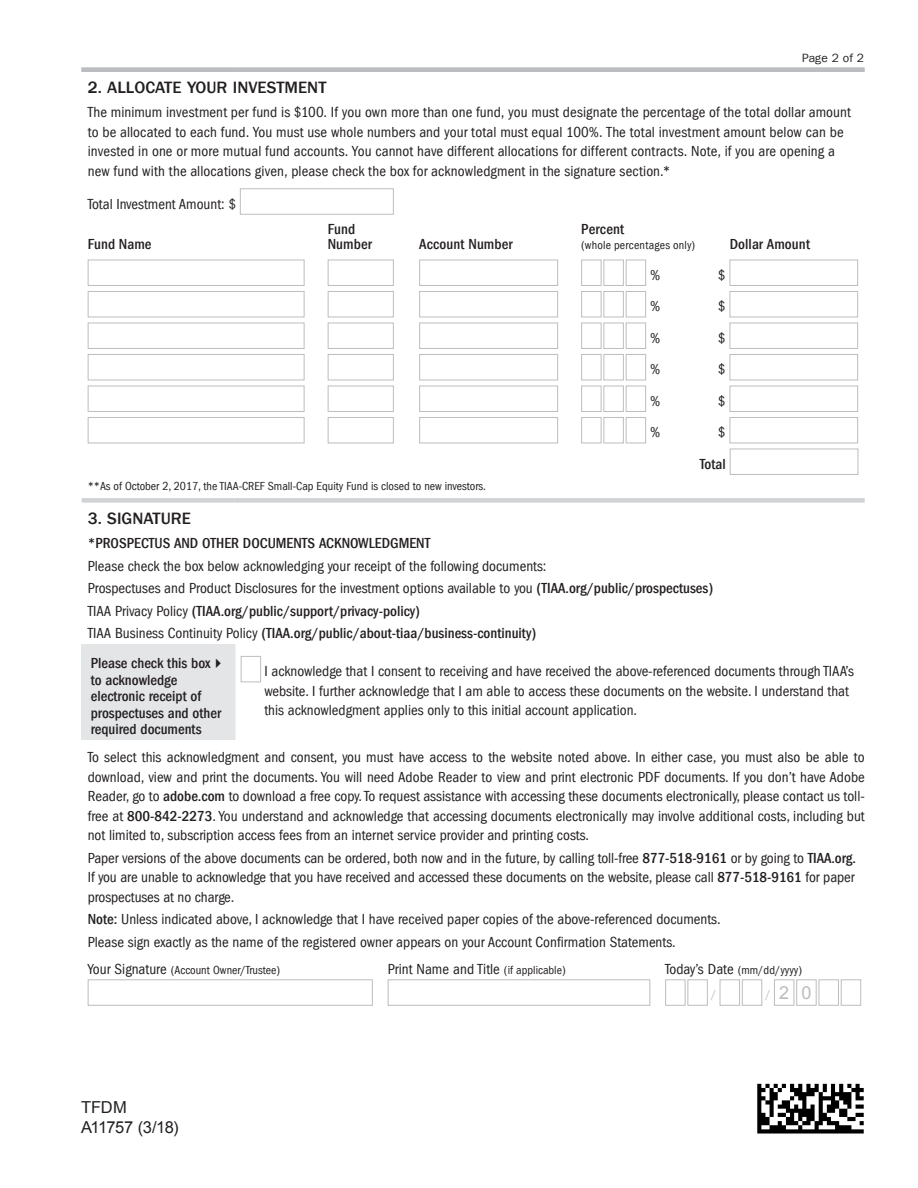
<style>
.page{position:relative;width:918px;height:1188px;background:#fff}
.page>*{position:absolute;margin:0;border:0;box-sizing:border-box;transform-origin:0 0}
.t1{font:18px "Arial";color:#bcbdc0}
.t2{font:500 16.5px "Franklin Gothic LT Com";color:#231f20}
.t3{font:16.5px/19.5px "Arial";letter-spacing:-.025em;color:#231f20}
.t4{font:condensed 15px/19.5px "Franklin Gothic LT Com";color:#231f20}
.t5{font:500 condensed 15px/16.5px "Franklin Gothic LT Com";color:#231f20}
.t6{font:condensed 12px/24px "Franklin Gothic LT Com";color:#231f20}
.t7{font:12px "Franklin Gothic LT Com";letter-spacing:.01em;color:#231f20}
.s1{font-weight:500}
.s2{font-size:15px}
.s3{font-size:12px}
.s4{color:#bcbdc0}
.s5{font-family:"Franklin Gothic LT Com";font-stretch:condensed;font-size:12px}
</style>
<div class="page">
<div style="left:82px;top:644px;width:153px;height:96px;background:#e4e5e7"></div>
<div style="left:82px;top:67px;width:153px;height:5px;background:#bcbdc0"></div>
<div style="left:235px;top:67px;width:630px;height:5px;background:#bcbdc0"></div>
<div style="left:82px;top:498px;width:153px;height:5px;background:#d1d2d4"></div>
<div style="left:235px;top:498px;width:630px;height:5px;background:#d1d2d4"></div>
<hr style="left:81px;top:644px;width:1px;height:96px;background:#e4e5e7">
<hr style="left:234px;top:644px;width:2px;height:96px;background:#e4e5e7">
<div style="left:240px;top:188px;width:154px;height:27px;border:1px solid #bcbdc0"></div>
<div style="left:88px;top:260px;width:216px;height:26px;border:1px solid #bcbdc0"></div>
<div style="left:328px;top:260px;width:66px;height:26px;border:1px solid #bcbdc0"></div>
<div style="left:419px;top:260px;width:139px;height:26px;border:1px solid #bcbdc0"></div>
<div style="left:581px;top:260px;width:21px;height:26px;border:1px solid #bcbdc0"></div>
<div style="left:603px;top:260px;width:21px;height:26px;border:1px solid #bcbdc0"></div>
<div style="left:626px;top:260px;width:20px;height:26px;border:1px solid #bcbdc0"></div>
<div style="left:730px;top:260px;width:128px;height:26px;border:1px solid #bcbdc0"></div>
<div style="left:88px;top:291px;width:216px;height:26px;border:1px solid #bcbdc0"></div>
<div style="left:328px;top:291px;width:66px;height:26px;border:1px solid #bcbdc0"></div>
<div style="left:419px;top:291px;width:139px;height:26px;border:1px solid #bcbdc0"></div>
<div style="left:581px;top:291px;width:21px;height:26px;border:1px solid #bcbdc0"></div>
<div style="left:603px;top:291px;width:21px;height:26px;border:1px solid #bcbdc0"></div>
<div style="left:626px;top:291px;width:20px;height:26px;border:1px solid #bcbdc0"></div>
<div style="left:730px;top:291px;width:128px;height:26px;border:1px solid #bcbdc0"></div>
<div style="left:88px;top:323px;width:216px;height:26px;border:1px solid #bcbdc0"></div>
<div style="left:328px;top:323px;width:66px;height:26px;border:1px solid #bcbdc0"></div>
<div style="left:419px;top:323px;width:139px;height:26px;border:1px solid #bcbdc0"></div>
<div style="left:581px;top:323px;width:21px;height:26px;border:1px solid #bcbdc0"></div>
<div style="left:603px;top:323px;width:21px;height:26px;border:1px solid #bcbdc0"></div>
<div style="left:626px;top:323px;width:20px;height:26px;border:1px solid #bcbdc0"></div>
<div style="left:730px;top:323px;width:128px;height:26px;border:1px solid #bcbdc0"></div>
<div style="left:88px;top:354px;width:216px;height:26px;border:1px solid #bcbdc0"></div>
<div style="left:328px;top:354px;width:66px;height:26px;border:1px solid #bcbdc0"></div>
<div style="left:419px;top:354px;width:139px;height:26px;border:1px solid #bcbdc0"></div>
<div style="left:581px;top:354px;width:21px;height:26px;border:1px solid #bcbdc0"></div>
<div style="left:603px;top:354px;width:21px;height:26px;border:1px solid #bcbdc0"></div>
<div style="left:626px;top:354px;width:20px;height:26px;border:1px solid #bcbdc0"></div>
<div style="left:730px;top:354px;width:128px;height:26px;border:1px solid #bcbdc0"></div>
<div style="left:88px;top:386px;width:216px;height:26px;border:1px solid #bcbdc0"></div>
<div style="left:328px;top:386px;width:66px;height:26px;border:1px solid #bcbdc0"></div>
<div style="left:419px;top:386px;width:139px;height:26px;border:1px solid #bcbdc0"></div>
<div style="left:581px;top:386px;width:21px;height:26px;border:1px solid #bcbdc0"></div>
<div style="left:603px;top:386px;width:21px;height:26px;border:1px solid #bcbdc0"></div>
<div style="left:626px;top:386px;width:20px;height:26px;border:1px solid #bcbdc0"></div>
<div style="left:730px;top:386px;width:128px;height:26px;border:1px solid #bcbdc0"></div>
<div style="left:88px;top:417px;width:216px;height:26px;border:1px solid #bcbdc0"></div>
<div style="left:328px;top:417px;width:66px;height:26px;border:1px solid #bcbdc0"></div>
<div style="left:419px;top:417px;width:139px;height:26px;border:1px solid #bcbdc0"></div>
<div style="left:581px;top:417px;width:21px;height:26px;border:1px solid #bcbdc0"></div>
<div style="left:603px;top:417px;width:21px;height:26px;border:1px solid #bcbdc0"></div>
<div style="left:626px;top:417px;width:20px;height:26px;border:1px solid #bcbdc0"></div>
<div style="left:730px;top:417px;width:128px;height:26px;border:1px solid #bcbdc0"></div>
<div style="left:730px;top:449px;width:128px;height:26px;border:1px solid #bcbdc0"></div>
<div style="left:241px;top:656px;width:20px;height:26px;border:1px solid #bcbdc0"></div>
<div style="left:88px;top:979px;width:285px;height:27px;border:1px solid #bcbdc0"></div>
<div style="left:388px;top:979px;width:262px;height:27px;border:1px solid #bcbdc0"></div>
<div style="left:665px;top:979px;width:21px;height:27px;border:1px solid #bcbdc0"></div>
<div style="left:687px;top:979px;width:21px;height:27px;border:1px solid #bcbdc0"></div>
<div style="left:720px;top:979px;width:20px;height:27px;border:1px solid #bcbdc0"></div>
<div style="left:742px;top:979px;width:20px;height:27px;border:1px solid #bcbdc0"></div>
<div style="left:774px;top:979px;width:20px;height:27px;border:1px solid #bcbdc0"></div>
<div style="left:796px;top:979px;width:21px;height:27px;border:1px solid #bcbdc0"></div>
<div style="left:819px;top:979px;width:20px;height:27px;border:1px solid #bcbdc0"></div>
<div style="left:841px;top:979px;width:20px;height:27px;border:1px solid #bcbdc0"></div>
<img style="left:757px;top:1084px;width:107px;height:50px">
<p class="t7" style="left:802px;top:51px;width:63px">Page 2 of 2</p>
<p class="t2" style="left:88px;top:78px;width:240px">2. ALLOCATE YOUR INVESTMENT</p>
<p class="t4" style="left:88px;top:103px;width:765px">The minimum investment per fund is $100. If you own more than one fund, you must designate the percentage of the total dollar amount to be allocated to each fund. You must use whole numbers and your total must equal 100%. The total investment amount below can be invested in one or more mutual fund accounts. You cannot have different allocations for different contracts. Note, if you are opening a new fund with the allocations given, please check the box for acknowledgment in the signature section.*</p>
<p class="t4" style="left:88px;top:194px;width:150px">Total Investment Amount: $</p>
<p class="t5" style="left:328px;top:221px;width:29px">Fund</p>
<p class="t5" style="left:581px;top:221px;width:45px">Percent</p>
<p class="t5" style="left:88px;top:236px;width:65px">Fund Name</p>
<p class="t5" style="left:328px;top:236px;width:46px">Number</p>
<p class="t5" style="left:419px;top:236px;width:95px">Account Number</p>
<p class="t6" style="left:581px;top:234px;width:115px">(whole percentages only)</p>
<p class="t5" style="left:730px;top:236px;width:82px">Dollar Amount</p>
<p class="t4" style="left:650px;top:265px;width:12px">%</p>
<p class="t4" style="left:718px;top:265px;width:9px">$</p>
<p class="t4" style="left:650px;top:297px;width:12px">%</p>
<p class="t4" style="left:718px;top:297px;width:9px">$</p>
<p class="t4" style="left:650px;top:328px;width:12px">%</p>
<p class="t4" style="left:718px;top:328px;width:9px">$</p>
<p class="t4" style="left:650px;top:360px;width:12px">%</p>
<p class="t4" style="left:718px;top:360px;width:9px">$</p>
<p class="t4" style="left:650px;top:391px;width:12px">%</p>
<p class="t4" style="left:718px;top:391px;width:9px">$</p>
<p class="t4" style="left:650px;top:423px;width:12px">%</p>
<p class="t4" style="left:718px;top:423px;width:9px">$</p>
<p class="t5" style="left:700px;top:456px;width:27px">Total</p>
<p class="t6" style="left:88px;top:474px;width:400px">**As of October 2, 2017, the TIAA-CREF Small-Cap Equity Fund is closed to new investors.</p>
<p class="t2" style="left:88px;top:509px;width:105px">3. SIGNATURE</p>
<p class="t5" style="left:88px;top:535px;width:344px">*PROSPECTUS AND OTHER DOCUMENTS ACKNOWLEDGMENT</p>
<p class="t4" style="left:88px;top:554px;width:627px;line-height:22.5px">Please check the box below acknowledging your receipt of the following documents:<br>Prospectuses and Product Disclosures for the investment options available to you <span class="s1">(TIAA.org/public/prospectuses)<br></span>TIAA Privacy Policy <span class="s1">(TIAA.org/public/support/privacy-policy)<br></span>TIAA Business Continuity Policy <span class="s1">(TIAA.org/public/about-tiaa/business-continuity)</span></p>
<p class="t5" style="left:91px;top:655px;width:136px">Please check this box✔ to acknowledge electronic receipt of prospectuses and other required documents</p>
<p class="t4" style="left:264px;top:662px;width:591px">I acknowledge that I consent to receiving and have received the above-referenced documents through TIAA’s website. I further acknowledge that I am able to access these documents on the website. I understand that this acknowledgment applies only to this initial account application.</p>
<p class="t4" style="left:88px;top:748px;width:779px;text-align:justify">To select this acknowledgment and consent, you must have access to the website noted above. In either case, you must also be able to download, view and print the documents. You will need Adobe Reader to view and print electronic PDF documents. If you don’t have Adobe Reader, go to <span class="s1">adobe.com</span> to download a free copy. To request assistance with accessing these documents electronically, please contact us toll&shy;free at <span class="s1">800-842‑2273</span>. You understand and acknowledge that accessing documents electronically may involve additional costs, including but not limited to, subscription access fees from an internet service provider and printing costs.</p>
<p class="t4" style="left:88px;top:848px;width:770px;text-align:justify">Paper versions of the above documents can be ordered, both now and in the future, by calling toll-free <span class="s1">877-518‑9161</span> or by going to <span class="s1">TIAA.org.<br></span>If you are unable to acknowledge that you have received and accessed these documents on the website, please call <span class="s1">877-518‑9161</span> for paper prospectuses at no charge.</p>
<p class="t4" style="left:88px;top:908px;width:634px;line-height:22.5px"><span class="s1">Note:</span> Unless indicated above, I acknowledge that I have received paper copies of the above-referenced documents.<br>Please sign exactly as the name of the registered owner appears on your Account Confirmation Statements.</p>
<p class="t6" style="left:88px;top:958px;width:194px"><span class="s2">Your Signature</span> (Account Owner/Trustee)</p>
<p class="t4" style="left:388px;top:960px;width:180px">Print Name and Title <span class="s3">(if applicable)</span></p>
<p class="t6" style="left:711px;top:958px;width:93px;text-indent:-46px"><span class="s2">Today’s Date</span> (mm/dd/yyyy) <span class="s4">/</span></p>
<p class="t1" style="left:765px;top:981px;width:47px"><span class="s5">/</span>20</p>
<p class="t3" style="left:81px;top:1098px;width:99px">TFDM<br>A11757 (3/18)</p>
</div>
